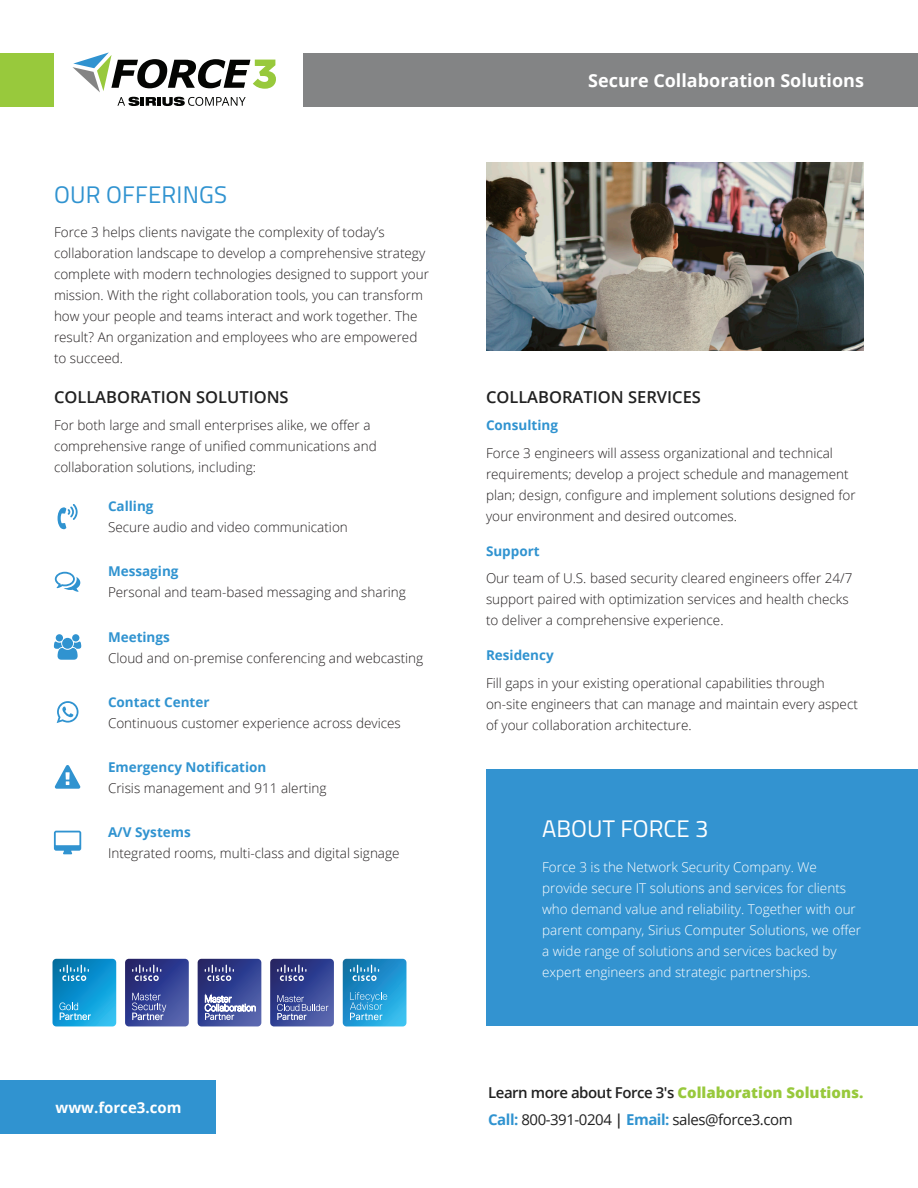
<style>
.page{position:relative;width:918px;height:1188px;background:#fff}
.page>*{position:absolute;margin:0;border:0;box-sizing:border-box;transform-origin:0 0}
.t1{font:24px "Titillium";letter-spacing:.01em;color:#3093d0}
.t2{font:24px "Titillium";color:#fff}
.t3{font:700 18px "Open Sans";color:#fff}
.t4{font:600 16.5px "Open Sans";color:#212121}
.t5{font:15px/27px "Open Sans";letter-spacing:-.03em;color:#212121}
.t6{font:700 15px "Open Sans";color:#fff}
.t7{font:300 13.5px/21px "Open Sans";color:#231f20}
.t8{font:300 13.5px/21px "Open Sans";color:#fff}
.t9{font:700 13.5px "Open Sans";color:#3093d0}
.s1{font-weight:600}
.s2{font-weight:800;color:#98c93c}
.s3{font-weight:700;color:#3093d0}
</style>
<div class="page">
<div style="left:0;top:1080px;width:216px;height:54px;background:#3093d0"></div>
<div style="left:0;top:53px;width:54px;height:54px;background:#98c93c"></div>
<div style="left:303px;top:53px;width:615px;height:54px;background:#838485"></div>
<svg style="left:72px;top:52px;width:204px;height:54px"></svg>
<svg style="left:53px;top:959px;width:63px;height:67px;background:#1c9bd2"></svg>
<svg style="left:125px;top:959px;width:64px;height:67px;background:#465099"></svg>
<svg style="left:198px;top:959px;width:63px;height:67px;background:#525d9e"></svg>
<svg style="left:270px;top:959px;width:64px;height:67px;background:#475399"></svg>
<svg style="left:343px;top:959px;width:63px;height:67px;background:#2f9cd1"></svg>
<div style="left:486px;top:770px;width:432px;height:256px;background:#3393d0"></div>
<svg style="left:58px;top:504px;width:20px;height:25px"></svg>
<svg style="left:55px;top:572px;width:25px;height:20px"></svg>
<svg style="left:54px;top:634px;width:27px;height:26px"></svg>
<svg style="left:57px;top:701px;width:22px;height:22px"></svg>
<svg style="left:55px;top:765px;width:25px;height:24px"></svg>
<svg style="left:54px;top:831px;width:27px;height:23px"></svg>
<img style="left:487px;top:162px;width:376px;height:188px">
<p class="t1" style="left:54px;top:177px;width:175px">OUR OFFERINGS</p>
<p class="t7" style="left:54px;top:222px;width:377px">Force 3 helps clients navigate the complexity of today’s collaboration landscape to develop a comprehensive strategy complete with modern technologies designed to support your mission. With the right collaboration tools, you can transform how your people and teams interact and work together. The result? An organization and employees who are empowered to succeed.</p>
<p class="t4" style="left:54px;top:385px;width:236px">COLLABORATION SOLUTIONS</p>
<p class="t7" style="left:54px;top:415px;width:324px">For both large and small enterprises alike, we offer a comprehensive range of unified communications and collaboration solutions, including:</p>
<p class="t9" style="left:108px;top:497px;width:47px">Calling</p>
<p class="t7" style="left:108px;top:517px;width:241px">Secure audio and video communication</p>
<p class="t9" style="left:108px;top:562px;width:72px">Messaging</p>
<p class="t7" style="left:108px;top:582px;width:300px">Personal and team-based messaging and sharing</p>
<p class="t9" style="left:108px;top:627px;width:63px">Meetings</p>
<p class="t7" style="left:108px;top:647px;width:317px">Cloud and on-premise conferencing and webcasting</p>
<p class="t9" style="left:108px;top:692px;width:103px">Contact Center</p>
<p class="t7" style="left:108px;top:712px;width:294px">Continuous customer experience across devices</p>
<p class="t9" style="left:108px;top:757px;width:160px">Emergency Notification</p>
<p class="t7" style="left:108px;top:777px;width:220px">Crisis management and 911 alerting</p>
<p class="t9" style="left:108px;top:823px;width:84px">A/V Systems</p>
<p class="t7" style="left:108px;top:842px;width:293px">Integrated rooms, multi-class and digital signage</p>
<p class="t6" style="left:56px;top:1097px;width:127px">www.force3.com</p>
<h2 class="t3" style="left:588px;top:68px;width:277px">Secure Collaboration Solutions</h2>
<p class="t4" style="left:486px;top:385px;width:216px">COLLABORATION SERVICES</p>
<p class="t9" style="left:486px;top:416px;width:73px">Consulting</p>
<p class="t7" style="left:486px;top:442px;width:371px">Force 3 engineers will assess organizational and technical requirements; develop a project schedule and management plan; design, configure and implement solutions designed for your environment and desired outcomes.</p>
<p class="t9" style="left:486px;top:541px;width:55px">Support</p>
<p class="t7" style="left:486px;top:568px;width:368px">Our team of U.S. based security cleared engineers offer 24/7 support paired with optimization services and health checks to deliver a comprehensive experience.</p>
<p class="t9" style="left:486px;top:645px;width:69px">Residency</p>
<p class="t7" style="left:486px;top:672px;width:340px">Fill gaps in your existing operational capabilities through</p>
<p class="t7" style="left:486px;top:693px;width:373px">on-site engineers that can manage and maintain every aspect of your collaboration architecture.</p>
<p class="t2" style="left:542px;top:811px;width:168px">ABOUT FORCE 3</p>
<p class="t8" style="left:542px;top:856px;width:321px">Force 3 is the Network Security Company. We provide secure IT solutions and services for clients who demand value and reliability. Together with our parent company, Sirius Computer Solutions, we offer a wide range of solutions and services backed by expert engineers and strategic partnerships.</p>
<p class="t5" style="left:488px;top:1079px;width:377px"><span class="s1">Learn more about Force 3's</span> <span class="s2">Collaboration Solutions.<br></span><span class="s3">Call:</span> 800-391-0204 <span class="s1">|</span> <span class="s3">Email:</span> sales@force3.com</p>
</div>
